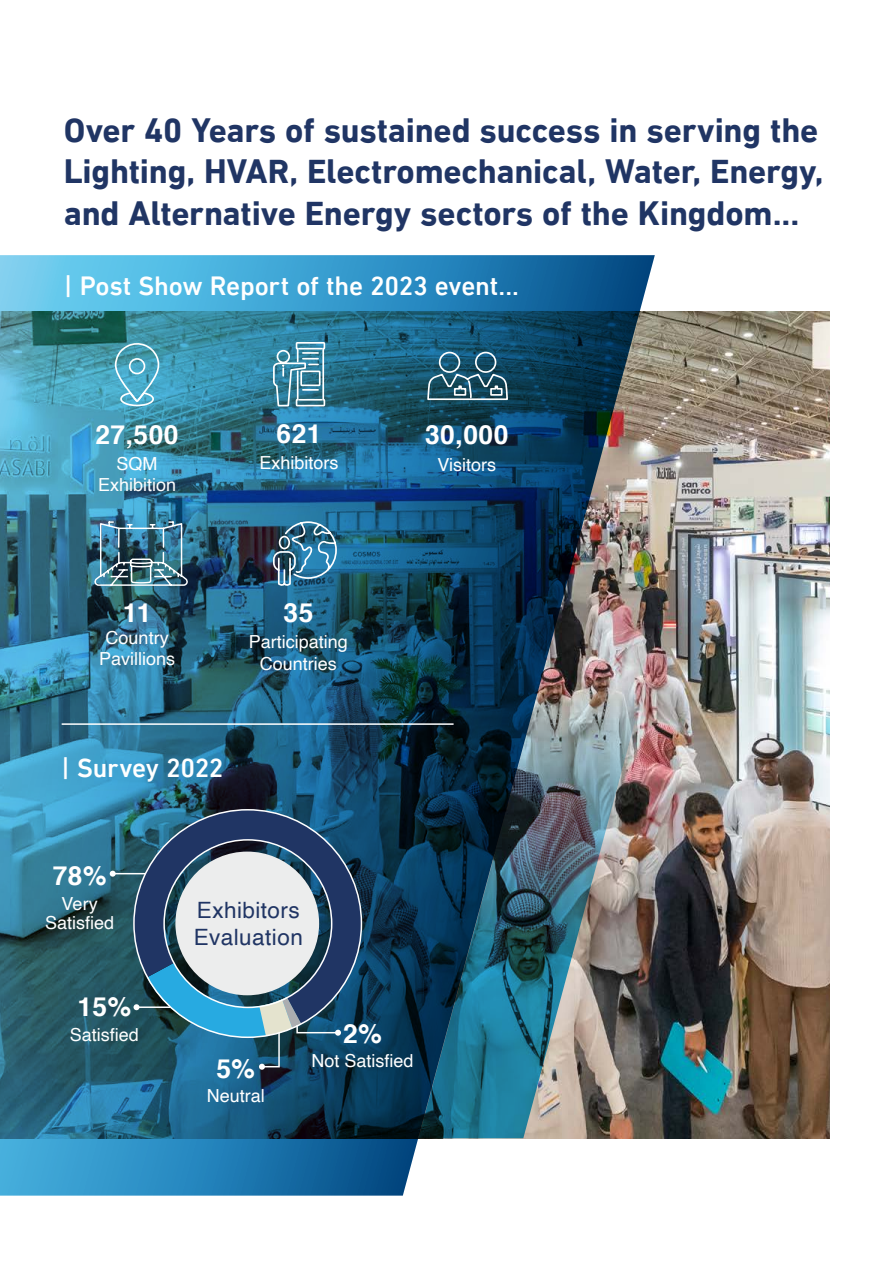
<style>
.page{position:relative;width:893px;height:1263px;background:#fff}
.page>*{position:absolute;margin:0;border:0;box-sizing:border-box;transform-origin:0 0}
.t1{font:700 34.5px/41.4px "DIN Next LT Arabic";letter-spacing:-.005em;color:#203564}
.t2{font:500 27px "DIN Next LT Arabic";letter-spacing:-.01em;color:#fff}
.t3{font:700 26.4px "Helvetica";letter-spacing:.02em;color:#fff}
.t4{font:22.5px/27px "Helvetica";letter-spacing:.02em;color:#203564}
.t5{font:18px/21.6px "Helvetica";color:#fff;text-align:center}
</style>
<div class="page">
<img style="left:655px;top:311px;width:174px;height:827px">
<img style="left:0;top:255px;width:655px;height:940px">
<img style="left:418px;top:492px;width:278px;height:646px">
<img style="left:93px;top:521px;width:96px;height:66px">
<svg style="left:114px;top:339px;width:47px;height:68px;background:#5daec4"></svg>
<svg style="left:272px;top:329px;width:55px;height:117px;background:#478caa"></svg>
<img style="left:272px;top:520px;width:66px;height:66px">
<svg style="left:426px;top:351px;width:83px;height:133px;background:#215977"></svg>
<hr style="left:62px;top:723px;width:392px;height:2px;background:#fff">
<svg style="left:129px;top:796px;width:246px;height:228px;background:#617b91"></svg>
<hr style="left:113px;top:873px;width:33px;height:1px;background:#fff">
<svg style="left:110px;top:871px;width:6px;height:6px"></svg>
<hr style="left:137px;top:1006px;width:33px;height:2px;background:#fff">
<svg style="left:134px;top:1004px;width:6px;height:6px"></svg>
<svg style="left:147px;top:963px;width:194px;height:107px;background:#497e98"></svg>
<p class="t1" style="left:64px;top:109px;width:761px">Over 40 Years of sustained success in serving the<br>Lighting, HVAR, Electromechanical, Water, Energy, and Alternative Energy sectors of the Kingdom...</p>
<p class="t2" style="left:64px;top:270px;width:457px">| Post Show Report of the 2023 event...</p>
<p class="t3" style="left:95px;top:413px;width:85px">27,500</p>
<p class="t5" style="left:98px;top:453px;width:80px">SQM<br>Exhibition</p>
<p class="t3" style="left:277px;top:412px;width:46px">621</p>
<p class="t5" style="left:260px;top:452px;width:81px">Exhibitors</p>
<p class="t3" style="left:425px;top:414px;width:85px">30,000</p>
<p class="t5" style="left:437px;top:454px;width:60px">Visitors</p>
<p class="t3" style="left:123px;top:591px;width:30px">11</p>
<p class="t5" style="left:99px;top:627px;width:78px">Country<br>Pavillions</p>
<p class="t3" style="left:284px;top:591px;width:31px">35</p>
<p class="t5" style="left:249px;top:632px;width:101px">Participating<br>Countries</p>
<p class="t2" style="left:61px;top:752px;width:164px">| Survey 2022</p>
<p class="t3" style="left:53px;top:855px;width:55px">78%</p>
<p class="t5" style="left:45px;top:894px;width:71px;line-height:19.5px">Very<br>Satisfied</p>
<p class="t4" style="left:194px;top:897px;width:111px">Exhibitors<br>Evaluation</p>
<p class="t3" style="left:77px;top:986px;width:55px">15%</p>
<p class="t5" style="left:70px;top:1024px;width:71px">Satisfied</p>
<p class="t3" style="left:216px;top:1047px;width:40px">5%</p>
<p class="t5" style="left:207px;top:1085px;width:60px">Neutral</p>
<p class="t3" style="left:343px;top:1012px;width:40px">2%</p>
<p class="t5" style="left:312px;top:1050px;width:104px">Not Satisfied</p>
</div>
